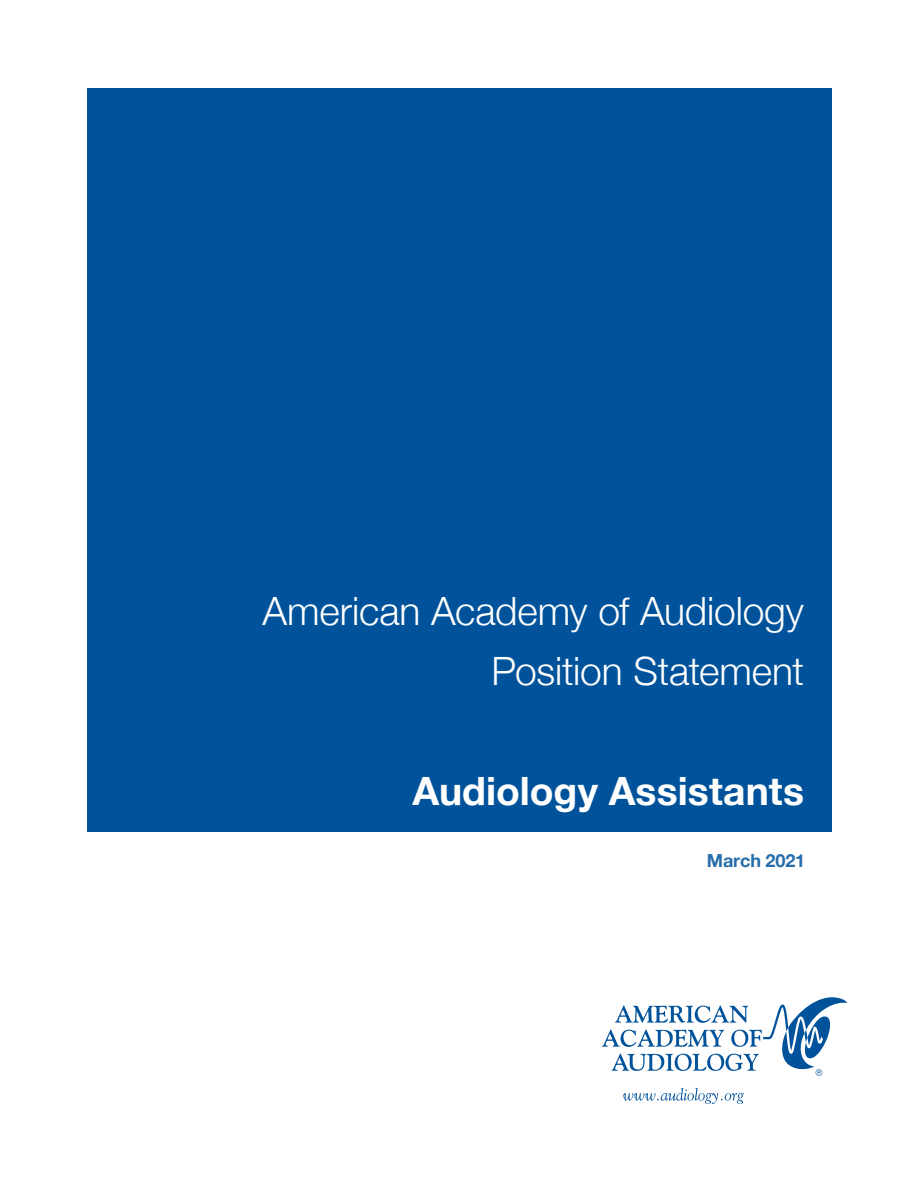
<style>
.page{position:relative;width:918px;height:1188px;background:#fff}
.page>*{position:absolute;margin:0;border:0;box-sizing:border-box;transform-origin:0 0}
.t1{font:300 39px/60px "Helvetica Neue";letter-spacing:-.005em;color:#fff;text-align:right}
.t2{font:700 39px "Helvetica Neue";letter-spacing:.005em;color:#fff}
.t3{font:700 18px "Helvetica Neue";letter-spacing:-.005em;color:#266daa}
</style>
<div class="page">
<svg style="left:623px;top:1088px;width:121px;height:16px"></svg>
<svg style="left:602px;top:997px;width:246px;height:79px"></svg>
<div style="left:87px;top:88px;width:744px;height:744px;background:#00539b"></div>
<p class="t1" style="left:262px;top:585px;width:543px">American Academy of Audiology<br>Position Statement</p>
<p class="t2" style="left:413px;top:776px;width:393px">Audiology Assistants</p>
<p class="t3" style="left:707px;top:854px;width:100px">March 2021</p>
</div>
